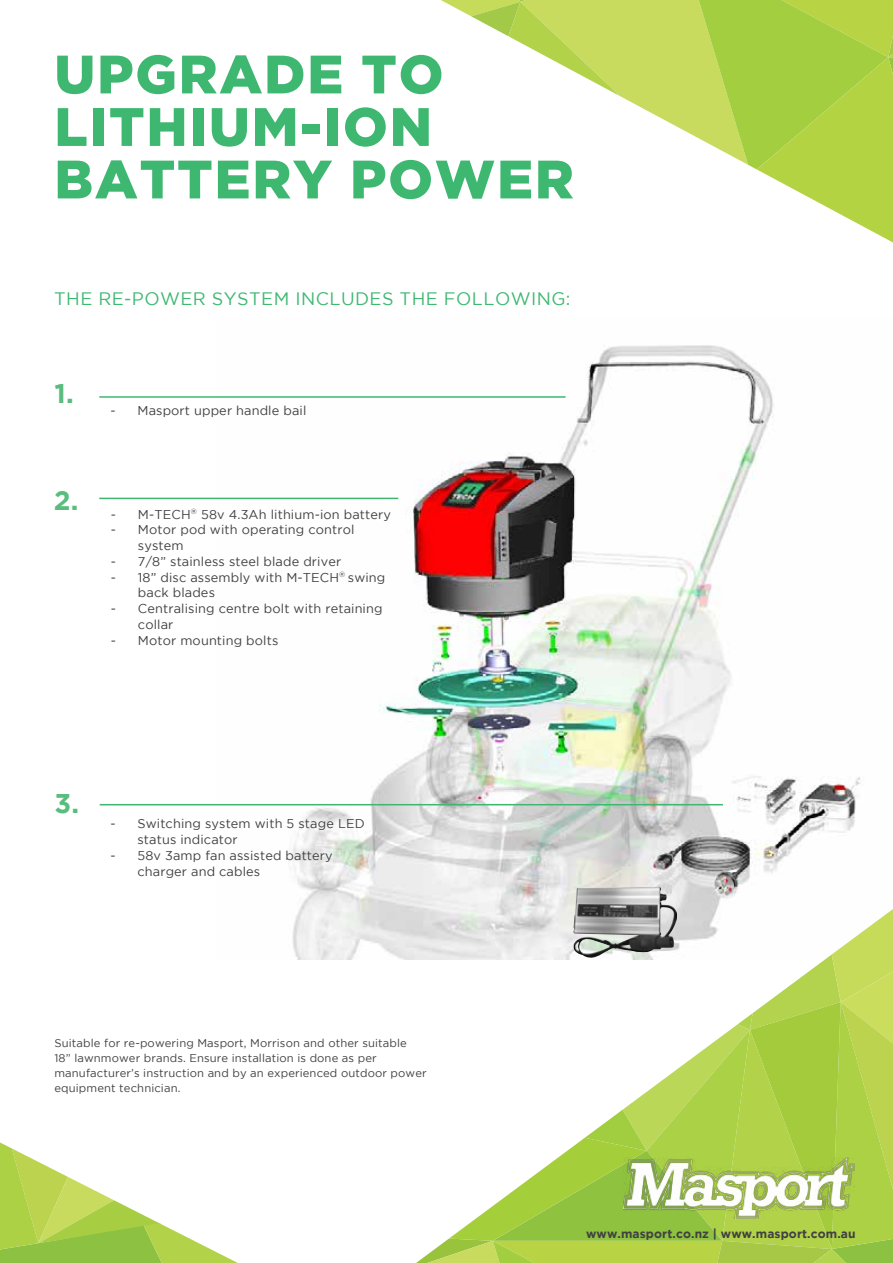
<style>
.page{position:relative;width:893px;height:1263px;background:#fff}
.page>*{position:absolute;margin:0;border:0;box-sizing:border-box;transform-origin:0 0}
.Page_Heading{font:900 54px/52.5px "Gotham";letter-spacing:.035em;color:#3eb871}
.Page_Sub_Heading{font:700 27px "Gotham";color:#59bd7e}
.Page_Heading-2{font:18px "Gotham";letter-spacing:.025em;color:#3eb871}
.t1{font:12.75px/15.8px "Gotham";letter-spacing:.01em;color:#414042}
.Page_Sub_Heading-2{font:700 12px "Gotham";letter-spacing:.01em;color:#414042}
.Body_Copy{font:11.25px/15px "Gotham";letter-spacing:.01em;color:#414042}
</style>
<div class="page">
<svg style="left:0;top:1142px;width:238px;height:121px"></svg>
<img style="left:217px;top:345px;width:643px;height:614px">
<svg style="left:416px;top:909px;width:477px;height:354px"></svg>
<hr style="left:99px;top:498px;width:299px;height:1px;background:#3eb871">
<hr style="left:99px;top:396px;width:467px;height:2px;background:#3eb871">
<hr style="left:100px;top:804px;width:623px;height:1px;background:#3eb871">
<svg style="left:441px;top:0;width:452px;height:242px"></svg>
<img style="left:624px;top:1157px;width:230px;height:61px">
<img style="left:573px;top:887px;width:104px;height:71px">
<p class="Page_Heading" style="left:54px;top:47px;width:391px">UPGRADE TO</p>
<p class="Page_Heading" style="left:54px;top:99px;width:521px">LITHIUM-ION<br>BATTERY POWER</p>
<p class="Page_Heading-2" style="left:54px;top:289px;width:518px">THE RE-POWER SYSTEM INCLUDES THE FOLLOWING:</p>
<p class="Page_Sub_Heading" style="left:54px;top:377px;width:21px">1.</p>
<p class="Page_Sub_Heading" style="left:54px;top:485px;width:26px">2.</p>
<p class="t1" style="left:110px;top:403px;width:197px">- Masport upper handle bail</p>
<p class="t1" style="left:111px;top:506px;width:282px">- M-TECH<sup>®</sup> 58v 4.3Ah lithium-ion battery</p>
<p class="t1" style="left:138px;top:522px;width:218px;text-indent:-27px">- Motor pod with operating control system</p>
<p class="t1" style="left:111px;top:553px;width:232px">- 7/8” stainless steel blade driver</p>
<p class="t1" style="left:138px;top:569px;width:249px;text-indent:-27px">- 18” disc assembly with M-TECH<sup>®</sup> swing back blades</p>
<p class="t1" style="left:138px;top:601px;width:246px;text-indent:-27px">- Centralising centre bolt with retaining collar</p>
<p class="t1" style="left:111px;top:632px;width:169px">- Motor mounting bolts</p>
<p class="Page_Sub_Heading" style="left:54px;top:787px;width:26px">3.</p>
<p class="t1" style="left:137px;top:816px;width:229px;text-indent:-27px">- Switching system with 5 stage LED status indicator</p>
<p class="t1" style="left:137px;top:847px;width:197px;text-indent:-27px">- 58v 3amp fan assisted battery charger and cables</p>
<p class="Body_Copy" style="left:54px;top:1036px;width:374px">Suitable for re-powering Masport, Morrison and other suitable<br>18” lawnmower brands. Ensure installation is done as per manufacturer’s instruction and by an experienced outdoor power equipment technician.</p>
<p class="Page_Sub_Heading-2" style="left:586px;top:1227px;width:271px">www.masport.co.nz | www.masport.com.au</p>
</div>
